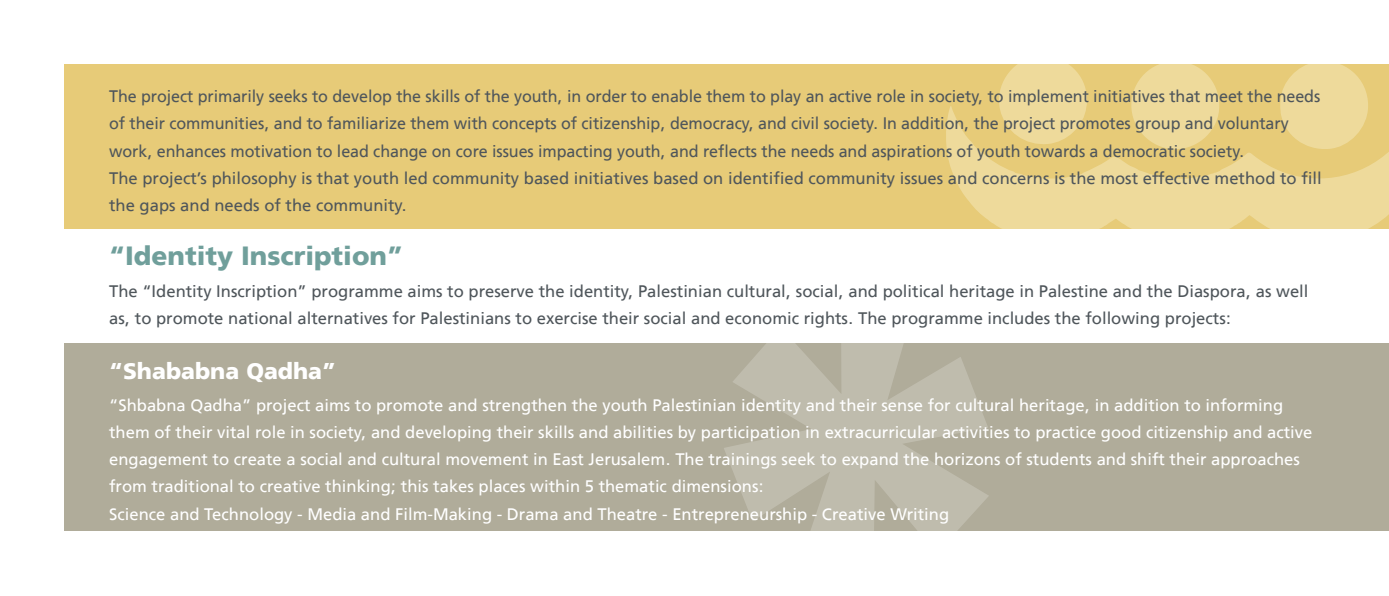
<style>
.page{position:relative;width:1389px;height:596px;background:#fff}
.page>*{position:absolute;margin:0;border:0;box-sizing:border-box;transform-origin:0 0}
.t1{font:900 26.25px "Frutiger LT Arabic 75";color:#709f9b}
.t2{font:900 22.75px "Frutiger LT Arabic 75";color:#fff}
.t3{font:16.62px/27.1px "Frutiger LT Arabic 55 Roman";color:#4f565b}
.t4{font:16.62px/27.1px "Frutiger LT Arabic 55 Roman";color:#fff}
</style>
<div class="page">
<div style="left:64px;top:343px;width:1325px;height:188px;background:#b0ac9a"></div>
<svg style="left:724px;top:343px;width:265px;height:188px;fill:#bfbcad"></svg>
<div style="left:64px;top:64px;width:1325px;height:165px;background:#e7cb78"></div>
<svg style="left:946px;top:64px;width:443px;height:165px;fill:#eeda9b"></svg>
<p class="t3" style="left:109px;top:83px;width:1214px">The project primarily seeks to develop the skills of the youth, in order to enable them to play an active role in society, to implement initiatives that meet the needs of their communities, and to familiarize them with concepts of citizenship, democracy, and civil society. In addition, the project promotes group and voluntary work, enhances motivation to lead change on core issues impacting youth, and reflects the needs and aspirations of youth towards a democratic society.<br>The project’s philosophy is that youth led community based initiatives based on identified community issues and concerns is the most effective method to fill the gaps and needs of the community.</p>
<h1 class="t1" style="left:109px;top:240px;width:296px">“Identity Inscription”</h1>
<p class="t3" style="left:109px;top:278px;width:1201px">The “Identity Inscription” programme aims to preserve the identity, Palestinian cultural, social, and political heritage in Palestine and the Diaspora, as well as, to promote national alternatives for Palestinians to exercise their social and economic rights. The programme includes the following projects:</p>
<h2 class="t2" style="left:109px;top:357px;width:228px">“Shababna Qadha”</h2>
<p class="t4" style="left:109px;top:391px;width:1205px">“Shbabna Qadha” project aims to promote and strengthen the youth Palestinian identity and their sense for cultural heritage, in addition to informing them of their vital role in society, and developing their skills and abilities by participation in extracurricular activities to practice good citizenship and active engagement to create a social and cultural movement in East Jerusalem. The trainings seek to expand the horizons of students and shift their approaches from traditional to creative thinking; this takes places within 5 thematic dimensions:<br>Science and Technology - Media and Film-Making - Drama and Theatre - Entrepreneurship - Creative Writing</p>
</div>
